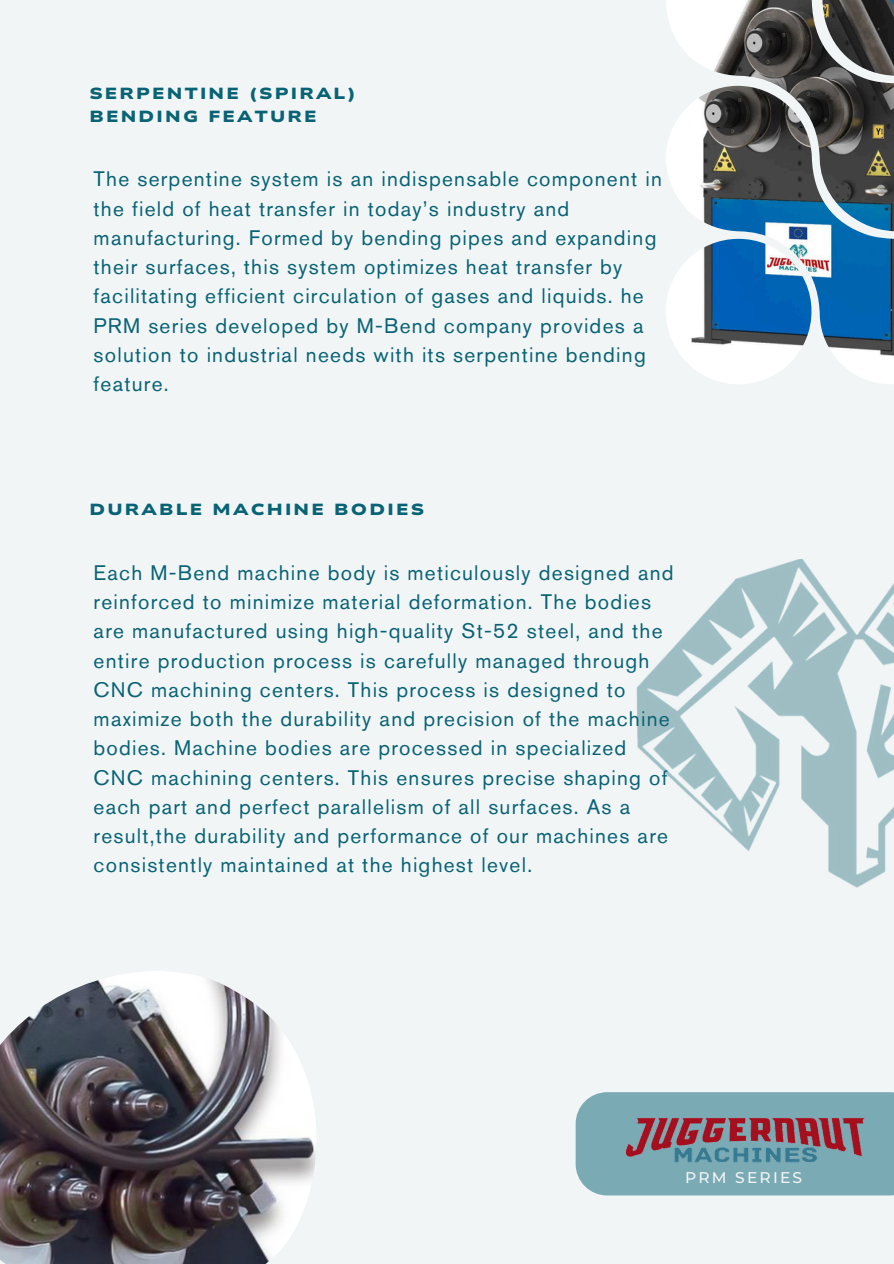
<style>
.page{position:relative;width:894px;height:1264px;background:#fff}
.page>*{position:absolute;margin:0;border:0;box-sizing:border-box;transform-origin:0 0}
.t1{font:21px/29.2px "Akzidenz Grotesk Pro";letter-spacing:.06em;color:#086375}
.t2{font:900 16.05px "Nunito Sans 10 pt Expanded";letter-spacing:.135em;color:#086375}
.t3{font:500 15.45px "Montserrat";letter-spacing:.145em;color:#f2f5f6}
</style>
<div class="page">
<div style="left:0;top:0;width:893px;height:1263px;background:#f2f5f6"></div>
<div style="left:575px;top:1092px;width:318px;height:103px;background:#7aaab4"></div>
<img style="left:666px;top:0;width:227px;height:384px">
<img style="left:636px;top:560px;width:257px;height:328px">
<img style="left:0;top:971px;width:316px;height:292px">
<img style="left:612px;top:1115px;width:263px;height:52px">
<p class="t2" style="left:89px;top:83px;width:267px">SERPENTINE (SPIRAL)</p>
<h1 class="t2" style="left:89px;top:105px;width:229px">BENDING FEATURE</h1>
<p class="t1" style="left:94px;top:166px;width:569px">The serpentine system is an indispensable component in the field of heat transfer in today’s industry and manufacturing. Formed by bending pipes and expanding their surfaces, this system optimizes heat transfer by facilitating efficient circulation of gases and liquids. he PRM series developed by M-Bend company provides a solution to industrial needs with its serpentine bending feature.</p>
<p class="t2" style="left:89px;top:499px;width:336px">DURABLE MACHINE BODIES</p>
<p class="t1" style="left:94px;top:560px;width:581px">Each M-Bend machine body is meticulously designed and reinforced to minimize material deformation. The bodies are manufactured using high-quality St-52 steel, and the entire production process is carefully managed through CNC machining centers. This process is designed to maximize both the durability and precision of the machine bodies. Machine bodies are processed in specialized CNC machining centers. This ensures precise shaping of each part and perfect parallelism of all surfaces. As a result,the durability and performance of our machines are consistently maintained at the highest level.</p>
<p class="t3" style="left:685px;top:1167px;width:119px">PRM SERIES</p>
</div>
